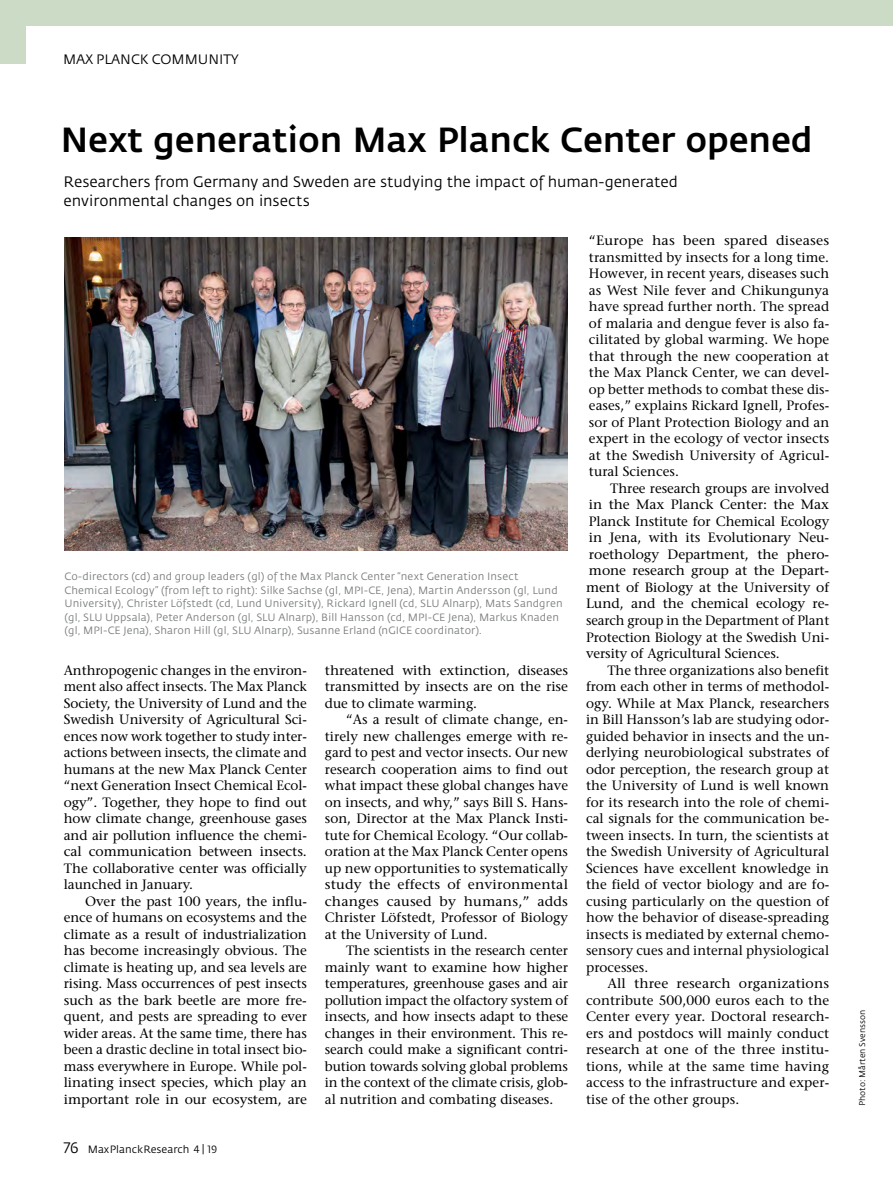
<style>
.page{position:relative;width:893px;height:1191px;background:#fff}
.page>*{position:absolute;margin:0;border:0;box-sizing:border-box;transform-origin:0 0}
.t1{font:500 34.5px "Fedra Sans";letter-spacing:-.005em;color:#000}
.t2{font:15px/19.5px "Fedra Sans";letter-spacing:-.005em;color:#000}
.t3{font:13.5px/16.5px "Stone Serif";color:#000;text-align:justify}
.t4{font:13.5px/16.5px "Stone Serif";color:#000;text-align:justify;scale:1.06 1}
.t5{font:13.5px/16.5px "Stone Serif";color:#000;text-align:justify;scale:1.04 1}
.t6{font:13.5px "Fedra Sans";color:#000}
.t7{font:10.5px/13.5px "Fedra Sans";letter-spacing:.01em;color:#7a7d7d}
.t8{font:10.5px "Fedra Sans";color:#000}
.t9{font:8.25px "Fedra Sans";color:#000}
.s1{font-family:"Fedra Sans Book SC";font-size:15px}
.s2{font-family:"Fedra Sans Book SC"}
</style>
<div class="page">
<div style="left:0;top:0;width:26px;height:64px;background:#ccdbc5"></div>
<div style="left:0;top:0;width:893px;height:26px;background:#ccdbc5"></div>
<img style="left:65px;top:237px;width:503px;height:314px">
<p class="t6" style="left:63px;top:52px;width:177px">MAX PLANCK COMMUNITY</p>
<h1 class="t1" style="left:61px;top:120px;width:753px">Next generation Max Planck Center opened</h1>
<p class="t2" style="left:63px;top:172px;width:616px">Researchers from Germany and Sweden are studying the impact of human-generated environmental changes on insects</p>
<p class="t7" style="left:65px;top:570px;width:500px">Co-directors (cd) and group leaders (gl) of the Max Planck Center “next Generation Insect Chemical Ecology” (from left to right): Silke Sachse (gl, MPI-CE, Jena), Martin Andersson (gl, Lund University), Christer Löfstedt (cd, Lund University), Rickard Ignell (cd, SLU Alnarp), Mats Sandgren (gl, SLU Uppsala), Peter Anderson (gl, SLU Alnarp), Bill Hansson (cd, MPI-CE Jena), Markus Knaden (gl, MPI-CE Jena), Sharon Hill (gl, SLU Alnarp), Susanne Erland (nGICE coordinator).</p>
<p class="t3" style="left:64px;top:661px;width:245px">Anthropogenic changes in the environ&shy;ment also affect insects. The Max Planck Society, the University of Lund and the Swedish University of Agricultural Sci&shy;ences now work together to study inter&shy;actions between insects, the climate and humans at the new Max Planck Center “next Generation Insect Chemical Ecol&shy;ogy”. Together, they hope to find out how climate change, greenhouse gases and air pollution influence the chemi&shy;cal communication between insects.<br>The collaborative center was officially launched in January.</p>
<p class="t3" style="left:64px;top:892px;width:245px;text-indent:21px">Over the past 100 years, the influ&shy;ence of humans on ecosystems and the climate as a result of industrialization has become increasingly obvious. The climate is heating up, and sea levels are rising. Mass occurrences of pest insects such as the bark beetle are more fre&shy;quent, and pests are spreading to ever wider areas. At the same time, there has been a drastic decline in total insect bio&shy;mass everywhere in Europe. While pol&shy;linating insect species, which play an important role in our ecosystem, are</p>
<p class="t8" style="left:64px;top:1144px;width:155px"><span class="s1">76</span> MaxPlanckResearch <span class="s2">4 | 19</span></p>
<p class="t3" style="left:325px;top:661px;width:245px">threatened with extinction, diseases transmitted by insects are on the rise due to climate warming.</p>
<p class="t3" style="left:325px;top:711px;width:245px;text-indent:21px">“As a result of climate change, en&shy;tirely new challenges emerge with re&shy;gard to pest and vector insects. Our new research cooperation aims to find out what impact these global changes have on insects, and why,” says Bill S. Hans&shy;son, Director at the Max Planck Insti&shy;tute for Chemical Ecology. “Our collab&shy;oration at the Max Planck Center opens up new opportunities to systematically study the effects of environmental changes caused by humans,” adds Christer Löfstedt, Professor of Biology at the University of Lund.</p>
<p class="t3" style="left:325px;top:942px;width:245px;text-indent:21px">The scientists in the research center mainly want to examine how higher temperatures, greenhouse gases and air pollution impact the olfactory system of insects, and how insects adapt to these changes in their environment. This re&shy;search could make a significant contri&shy;bution towards solving global problems in the context of the climate crisis, glob&shy;al nutrition and combating diseases.</p>
<p class="t4" style="left:589px;top:232px;width:228px">“Europe has been spared diseases transmitted by insects for a long time.<br>However, in recent years, diseases such as West Nile fever and Chikungunya have spread further north. The spread of malaria and dengue fever is also fa&shy;cilitated by global warming. We hope that through the new cooperation at the Max Planck Center, we can devel&shy;op better methods to combat these dis&shy;eases,” explains Rickard Ignell, Profes&shy;sor of Plant Protection Biology and an expert in the ecology of vector insects at the Swedish University of Agricul&shy;tural Sciences.</p>
<p class="t3" style="left:586px;top:480px;width:245px;text-indent:24px">Three research groups are involved in the Max Planck Center: the Max Planck Institute for Chemical Ecology in Jena, with its Evolutionary Neu&shy;roethology Department, the phero&shy;mone research group at the Depart&shy;ment of Biology at the University of Lund, and the chemical ecology re&shy;search group in the Department of Plant Protection Biology at the Swedish Uni&shy;versity of Agricultural Sciences.</p>
<p class="t3" style="left:586px;top:661px;width:245px;text-indent:21px">The three organizations also benefit from each other in terms of methodol&shy;ogy. While at Max Planck, researchers in Bill Hansson’s lab are studying odor&shy;guided behavior in insects and the un&shy;derlying neurobiological substrates of odor perception, the research group at the University of Lund is well known for its research into the role of chemi&shy;cal signals for the communication be&shy;tween insects. In turn, the scientists at the Swedish University of Agricultural Sciences have excellent knowledge in the field of vector biology and are fo&shy;cusing particularly on the question of how the behavior of disease-spreading insects is mediated by external chemo&shy;sensory cues and internal physiological processes.</p>
<p class="t5" style="left:586px;top:975px;width:235px;text-indent:21px">All three research organizations contribute 500,000 euros each to the Center every year. Doctoral research&shy;ers and postdocs will mainly conduct research at one of the three institu&shy;tions, while at the same time having access to the infrastructure and exper&shy;tise of the other groups.</p>
<p class="t9" style="left:858px;top:1106px;width:97px;rotate:-90deg">Photo: Mårten Svensson</p>
</div>
